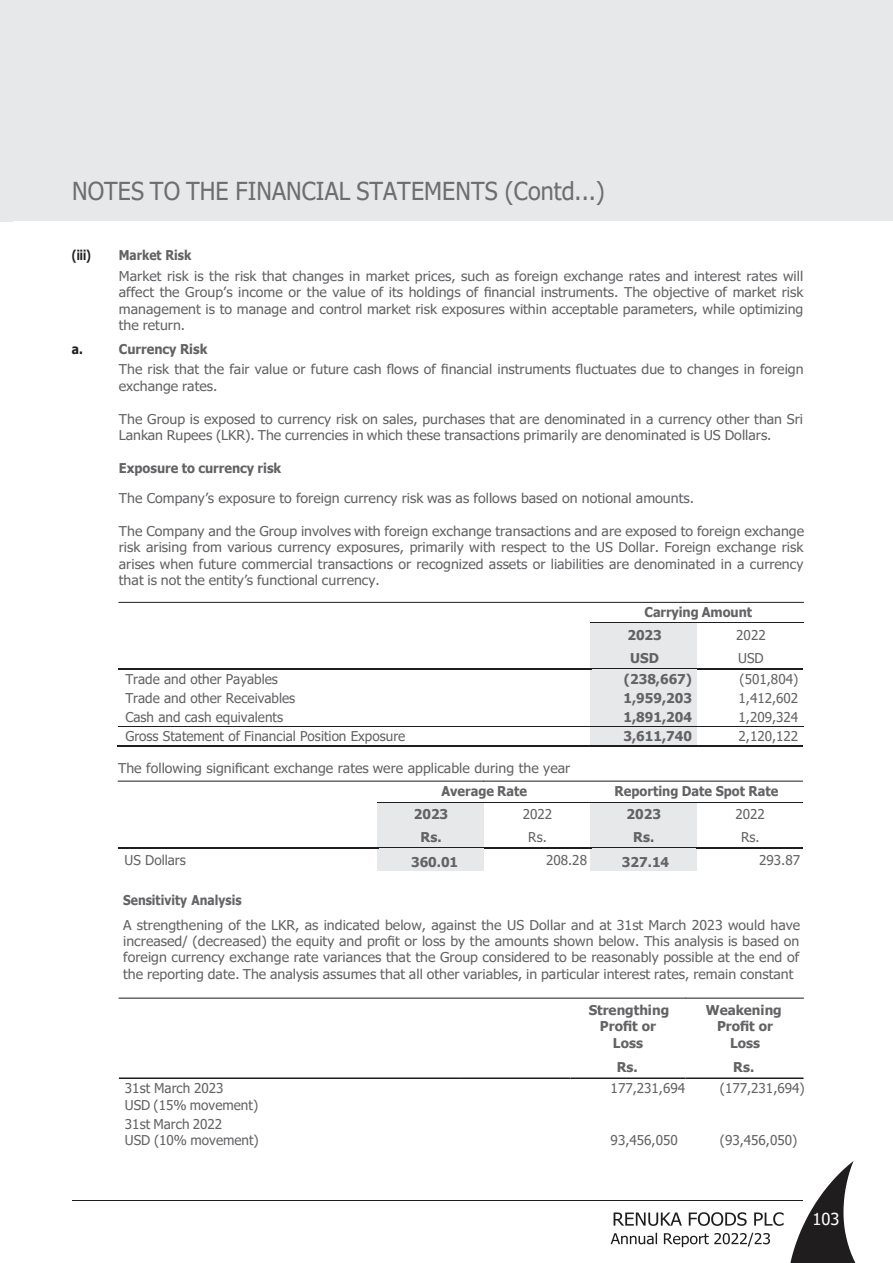
<style>
.page{position:relative;width:893px;height:1263px;background:#fff}
.page>*{position:absolute;margin:0;border:0;box-sizing:border-box;transform-origin:0 0}
.t1{font:24.75px "Tahoma";letter-spacing:.005em;color:#6d6e70;scale:.94 1}
.t2{font:16.5px "Tahoma";color:#fff}
.t3{font:13.5px/16.4px "Tahoma";color:#636366;text-align:justify;scale:1.04 1}
.t4{font:13.5px/23px "Tahoma";color:#636366}
.t5{font:700 13.5px/16.4px "Tahoma";color:#636366;text-align:center}
.t6{font:700 13.5px/23px "Tahoma";color:#636366;scale:.95 1}
.t7{font:700 13.5px "Tahoma";color:#636366;scale:.89 1}
.t8{font:700 13.5px "Tahoma";color:#201d1e;scale:.78 1}
.t9{font:700 13.5px "Tahoma";color:#201d1e;scale:.89 1}
</style>
<div class="page">
<div style="left:0;top:0;width:893px;height:221px;background:#e7e8e9"></div>
<hr style="left:119px;top:602px;width:684px;height:1px;background:#201d1e">
<hr style="left:118px;top:781px;width:366px;height:1px;background:#201d1e">
<hr style="left:484px;top:781px;width:319px;height:1px;background:#201d1e">
<hr style="left:119px;top:1077px;width:341px;height:2px;background:#201d1e">
<hr style="left:570px;top:1077px;width:115px;height:2px;background:#201d1e">
<hr style="left:460px;top:1077px;width:110px;height:2px;background:#201d1e">
<hr style="left:685px;top:1077px;width:118px;height:2px;background:#201d1e">
<hr style="left:591px;top:665px;width:106px;height:3px;background:#e7e8e9">
<div style="left:591px;top:623px;width:106px;height:20px;background:#e7e8e9"></div>
<div style="left:591px;top:643px;width:106px;height:22px;background:#e7e8e9"></div>
<hr style="left:591px;top:623px;width:106px;height:1px;background:#201d1e">
<hr style="left:698px;top:623px;width:105px;height:1px;background:#201d1e">
<hr style="left:591px;top:687px;width:106px;height:1px;background:#e7e8e9">
<div style="left:591px;top:669px;width:106px;height:18px;background:#e7e8e9"></div>
<hr style="left:119px;top:668px;width:472px;height:1px;background:#201d1e">
<hr style="left:592px;top:668px;width:105px;height:1px;background:#201d1e">
<hr style="left:698px;top:668px;width:105px;height:1px;background:#201d1e">
<hr style="left:591px;top:706px;width:106px;height:2px;background:#e7e8e9">
<div style="left:591px;top:688px;width:106px;height:18px;background:#e7e8e9"></div>
<hr style="left:591px;top:725px;width:106px;height:1px;background:#e7e8e9">
<div style="left:591px;top:708px;width:106px;height:17px;background:#e7e8e9"></div>
<hr style="left:591px;top:744px;width:106px;height:1px;background:#e7e8e9">
<div style="left:591px;top:727px;width:106px;height:17px;background:#e7e8e9"></div>
<hr style="left:119px;top:726px;width:472px;height:1px;background:#201d1e">
<hr style="left:591px;top:726px;width:106px;height:1px;background:#201d1e">
<hr style="left:698px;top:726px;width:105px;height:1px;background:#201d1e">
<hr style="left:118px;top:745px;width:473px;height:2px;background:#201d1e">
<hr style="left:591px;top:745px;width:106px;height:2px;background:#201d1e">
<hr style="left:697px;top:745px;width:106px;height:2px;background:#201d1e">
<hr style="left:378px;top:845px;width:106px;height:2px;background:#e7e8e9">
<div style="left:378px;top:803px;width:106px;height:19px;background:#e7e8e9"></div>
<div style="left:378px;top:822px;width:106px;height:23px;background:#e7e8e9"></div>
<hr style="left:590px;top:845px;width:106px;height:2px;background:#e7e8e9">
<div style="left:590px;top:803px;width:106px;height:19px;background:#e7e8e9"></div>
<div style="left:590px;top:822px;width:106px;height:23px;background:#e7e8e9"></div>
<hr style="left:378px;top:802px;width:106px;height:1px;background:#201d1e">
<hr style="left:485px;top:802px;width:105px;height:1px;background:#201d1e">
<hr style="left:591px;top:802px;width:105px;height:1px;background:#201d1e">
<hr style="left:697px;top:802px;width:106px;height:1px;background:#201d1e">
<hr style="left:378px;top:869px;width:106px;height:2px;background:#e7e8e9">
<div style="left:378px;top:850px;width:106px;height:19px;background:#e7e8e9"></div>
<hr style="left:590px;top:869px;width:106px;height:2px;background:#e7e8e9">
<div style="left:590px;top:850px;width:106px;height:19px;background:#e7e8e9"></div>
<hr style="left:118px;top:847px;width:260px;height:2px;background:#201d1e">
<hr style="left:379px;top:847px;width:105px;height:2px;background:#201d1e">
<hr style="left:379px;top:849px;width:105px;height:1px;background:#e7e8e9">
<hr style="left:485px;top:847px;width:105px;height:2px;background:#201d1e">
<hr style="left:592px;top:847px;width:104px;height:2px;background:#201d1e">
<hr style="left:592px;top:849px;width:104px;height:1px;background:#e7e8e9">
<hr style="left:698px;top:847px;width:105px;height:2px;background:#201d1e">
<hr style="left:119px;top:998px;width:566px;height:1px;background:#201d1e">
<hr style="left:685px;top:998px;width:118px;height:1px;background:#201d1e">
<hr style="left:72px;top:1200px;width:731px;height:1px;background:#201d1e">
<svg style="left:611px;top:1161px;width:245px;height:102px"></svg>
<h1 class="t1" style="left:72px;top:174px;width:568px">NOTES TO THE FINANCIAL STATEMENTS (Contd...)</h1>
<p class="t8" style="left:72px;top:246px;width:26px">(iii)</p>
<p class="t7" style="left:119px;top:246px;width:83px">Market Risk</p>
<p class="t3" style="left:119px;top:269px;width:660px">Market risk is the risk that changes in market prices, such as foreign exchange rates and interest rates will affect the Group’s income or the value of its holdings of financial instruments. The objective of market risk management is to manage and control market risk exposures within acceptable parameters, while optimizing the return.</p>
<p class="t9" style="left:72px;top:339px;width:14px">a.</p>
<p class="t6" style="left:119px;top:338px;width:95px">Currency Risk</p>
<p class="t3" style="left:119px;top:362px;width:660px">The risk that the fair value or future cash flows of financial instruments fluctuates due to changes in foreign exchange rates.</p>
<p class="t3" style="left:119px;top:411px;width:659px">The Group is exposed to currency risk on sales, purchases that are denominated in a currency other than Sri<br>Lankan Rupees (LKR). The currencies in which these transactions primarily are denominated is US Dollars.</p>
<p class="t6" style="left:119px;top:458px;width:172px">Exposure to currency risk</p>
<p class="t3" style="left:119px;top:490px;width:555px">The Company’s exposure to foreign currency risk was as follows based on notional amounts.</p>
<p class="t3" style="left:119px;top:523px;width:660px">The Company and the Group involves with foreign exchange transactions and are exposed to foreign exchange risk arising from various currency exposures, primarily with respect to the US Dollar. Foreign exchange risk arises when future commercial transactions or recognized assets or liabilities are denominated in a currency that is not the entity’s functional currency.</p>
<p class="t6" style="left:627px;top:601px;width:133px;text-indent:17px">Carrying Amount<br>2023<br>USD</p>
<p class="t4" style="left:736px;top:624px;width:31px">2022<br>USD</p>
<p class="t4" style="left:125px;top:668px;width:154px">Trade and other Payables</p>
<p class="t5" style="left:624px;top:671px;width:70px">(238,667)</p>
<p class="t4" style="left:740px;top:668px;width:60px">(501,804)</p>
<p class="t4" style="left:125px;top:687px;width:171px">Trade and other Receivables</p>
<p class="t5" style="left:623px;top:691px;width:70px">1,959,203</p>
<p class="t4" style="left:739px;top:687px;width:61px">1,412,602</p>
<p class="t4" style="left:125px;top:706px;width:159px">Cash and cash equivalents</p>
<p class="t5" style="left:623px;top:709px;width:70px">1,891,204</p>
<p class="t4" style="left:739px;top:706px;width:61px">1,209,324</p>
<p class="t4" style="left:125px;top:725px;width:281px">Gross Statement of Financial Position Exposure</p>
<p class="t5" style="left:623px;top:728px;width:70px">3,611,740</p>
<p class="t4" style="left:739px;top:725px;width:61px">2,120,122</p>
<p class="t3" style="left:118px;top:761px;width:436px">The following significant exchange rates were applicable during the year</p>
<p class="t6" style="left:441px;top:780px;width:92px">Average Rate</p>
<p class="t6" style="left:614px;top:780px;width:174px">Reporting Date Spot Rate</p>
<p class="t5" style="left:414px;top:803px;width:36px;line-height:23px">2023<br>Rs.</p>
<p class="t4" style="left:523px;top:803px;width:31px;text-align:center">2022<br>Rs.</p>
<p class="t5" style="left:627px;top:803px;width:36px;line-height:23px">2023<br>Rs.</p>
<p class="t4" style="left:735px;top:803px;width:31px;text-align:center">2022<br>Rs.</p>
<p class="t4" style="left:125px;top:849px;width:63px">US Dollars</p>
<p class="t5" style="left:411px;top:854px;width:49px">360.01</p>
<p class="t4" style="left:546px;top:849px;width:42px">208.28</p>
<p class="t5" style="left:622px;top:854px;width:49px">327.14</p>
<p class="t4" style="left:759px;top:849px;width:42px">293.87</p>
<p class="t7" style="left:123px;top:890px;width:135px">Sensitivity Analysis</p>
<p class="t3" style="left:123px;top:917px;width:652px">A strengthening of the LKR, as indicated below, against the US Dollar and at 31st March 2023 would have increased/ (decreased) the equity and profit or loss by the amounts shown below. This analysis is based on foreign currency exchange rate variances that the Group considered to be reasonably possible at the end of the reporting date. The analysis assumes that all other variables, in particular interest rates, remain constant</p>
<p class="t5" style="left:589px;top:1002px;width:82px">Strengthing<br>Profit or<br>Loss</p>
<p class="t5" style="left:706px;top:1002px;width:77px">Weakening<br>Profit or<br>Loss</p>
<p class="t5" style="left:617px;top:1059px;width:22px">Rs.</p>
<p class="t5" style="left:733px;top:1059px;width:22px">Rs.</p>
<p class="t4" style="left:125px;top:1078px;width:100px">31st March 2023</p>
<p class="t4" style="left:611px;top:1078px;width:76px">177,231,694</p>
<p class="t4" style="left:720px;top:1078px;width:86px">(177,231,694)</p>
<p class="t4" style="left:125px;top:1096px;width:135px;line-height:19.2px">USD (15% movement)<br>31st March 2022</p>
<p class="t4" style="left:125px;top:1130px;width:135px">USD (10% movement)</p>
<p class="t4" style="left:611px;top:1130px;width:69px">93,456,050</p>
<p class="t4" style="left:720px;top:1130px;width:79px">(93,456,050)</p>
<p class="t2" style="left:812px;top:1207px;width:29px">103</p>
</div>
